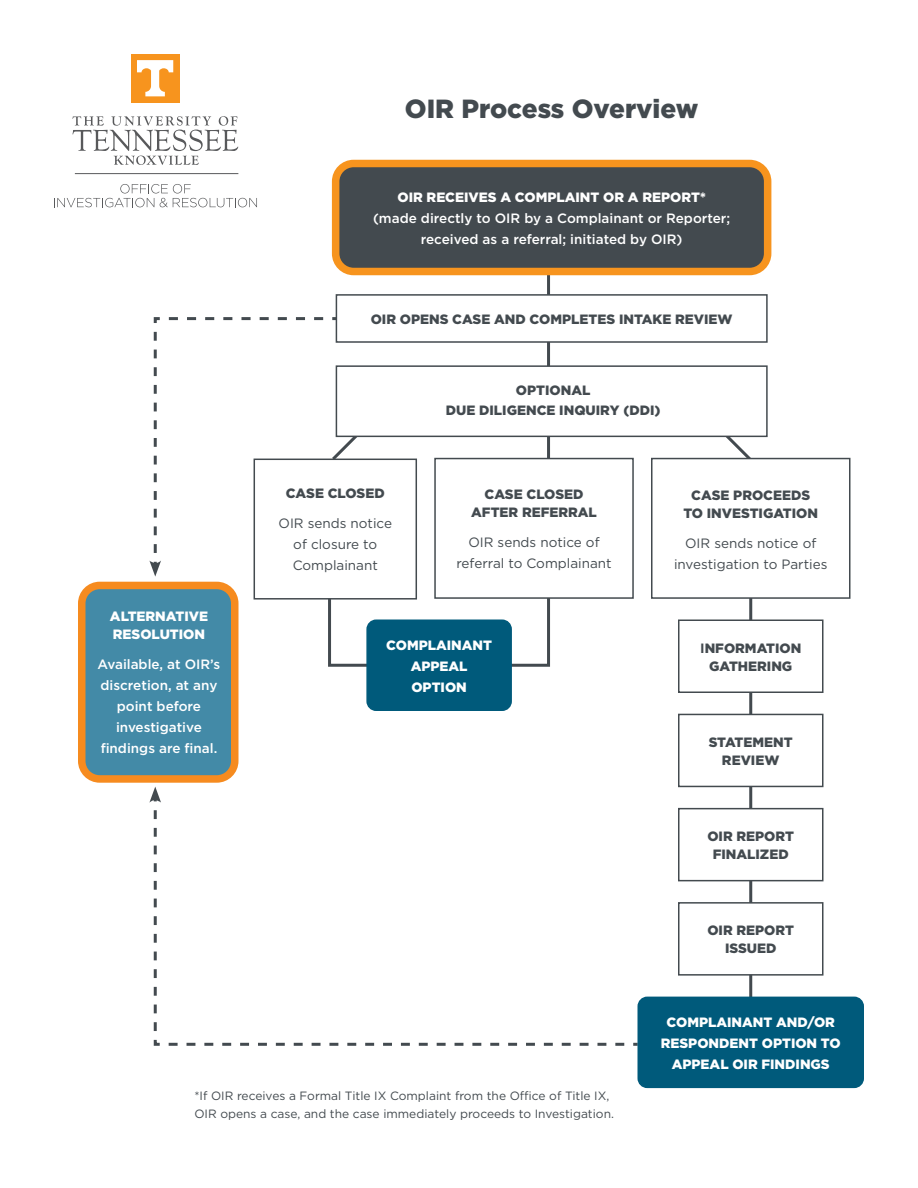
<style>
.page{position:relative;width:918px;height:1188px;background:#fff}
.page>*{position:absolute;margin:0;border:0;box-sizing:border-box;transform-origin:0 0}
.t1{font:900 26.25px "Gotham";color:#434a4f}
.t2{font:900 13.5px/18px "Gotham";color:#434a4f;text-align:center}
.t3{font:500 13.5px "Gotham";color:#fff}
.t4{font:900 13.5px/18px "Gotham";color:#fff}
.t5{font:13.5px "Gotham";color:#434a4f}
.t6{font:12px/18px "Gotham";color:#434a4f}
.s1{font-weight:700}
</style>
<div class="page">
<hr style="left:75px;top:173px;width:163px;height:1px;background:#58595b">
<svg style="left:73px;top:116px;width:165px;height:49px"></svg>
<div style="left:131px;top:54px;width:48px;height:49px;background:#f7941e"></div>
<svg style="left:137px;top:60px;width:36px;height:36px"></svg>
<svg style="left:54px;top:184px;width:203px;height:23px"></svg>
<svg style="left:478px;top:275px;width:74px;height:392px"></svg>
<svg style="left:153px;top:316px;width:183px;height:253px"></svg>
<svg style="left:149px;top:332px;width:12px;height:245px"></svg>
<svg style="left:704px;top:437px;width:50px;height:21px"></svg>
<svg style="left:329px;top:406px;width:57px;height:53px"></svg>
<svg style="left:328px;top:600px;width:69px;height:67px"></svg>
<hr style="left:749px;top:565px;width:3px;height:490px;background:#434a4f">
<svg style="left:153px;top:810px;width:488px;height:237px"></svg>
<svg style="left:149px;top:787px;width:12px;height:16px"></svg>
<div style="left:336px;top:164px;width:432px;height:108px;background:#434a4f;border-radius:18px"></div>
<div style="left:332px;top:160px;width:439px;height:115px;border:8px solid #f7941e;border-radius:18px"></div>
<div style="left:336px;top:294px;width:432px;height:49px;background:#fff;border:2px solid #434a4f"></div>
<div style="left:82px;top:585px;width:153px;height:194px;background:#438aa7;border-radius:18px"></div>
<div style="left:78px;top:582px;width:160px;height:201px;border:8px solid #f68b1f;border-radius:18px"></div>
<div style="left:336px;top:365px;width:432px;height:72px;background:#fff;border:2px solid #434a4f"></div>
<div style="left:254px;top:459px;width:163px;height:141px;background:#fff;border:2px solid #434a4f"></div>
<div style="left:434px;top:458px;width:200px;height:141px;background:#fff;border:2px solid #434a4f"></div>
<div style="left:367px;top:620px;width:144px;height:90px;background:#005a7b;border-radius:9px"></div>
<div style="left:366px;top:620px;width:146px;height:91px;border:2px solid #005a7b;border-radius:9px"></div>
<div style="left:651px;top:458px;width:199px;height:141px;background:#fff;border:2px solid #434a4f"></div>
<div style="left:678px;top:620px;width:146px;height:73px;background:#fff;border:2px solid #434a4f"></div>
<div style="left:678px;top:714px;width:146px;height:73px;background:#fff;border:2px solid #434a4f"></div>
<div style="left:678px;top:808px;width:146px;height:73px;background:#fff;border:2px solid #434a4f"></div>
<div style="left:678px;top:902px;width:146px;height:74px;background:#fff;border:2px solid #434a4f"></div>
<div style="left:638px;top:997px;width:225px;height:90px;background:#005a7b;border-radius:9px"></div>
<div style="left:638px;top:997px;width:226px;height:91px;border:2px solid #005a7b;border-radius:9px"></div>
<p class="t1" style="left:405px;top:91px;width:295px">OIR Process Overview</p>
<p class="t4" style="left:398px;top:188px;width:310px">OIR RECEIVES A COMPLAINT OR A REPORT*</p>
<p class="t3" style="left:373px;top:209px;width:359px">(made directly to OIR by a Complainant or Reporter;</p>
<p class="t3" style="left:421px;top:230px;width:263px">received as a referral; initiated by OIR)</p>
<p class="t2" style="left:371px;top:310px;width:363px">OIR OPENS CASE AND COMPLETES INTAKE REVIEW</p>
<p class="t4" style="left:110px;top:607px;width:100px">ALTERNATIVE<br>RESOLUTION</p>
<p class="t3" style="left:98px;top:655px;width:124px">Available, at OIR’s</p>
<p class="t3" style="left:101px;top:676px;width:118px">discretion, at any</p>
<p class="t3" style="left:117px;top:697px;width:86px">point before</p>
<p class="t3" style="left:116px;top:718px;width:87px">investigative</p>
<p class="t3" style="left:101px;top:739px;width:118px">findings are final.</p>
<p class="t2" style="left:446px;top:380px;width:216px;line-height:20px">OPTIONAL<br>DUE DILIGENCE INQUIRY (DDI)</p>
<p class="t2" style="left:286px;top:485px;width:100px">CASE CLOSED</p>
<p class="t5" style="left:279px;top:515px;width:115px">OIR sends notice</p>
<p class="t5" style="left:293px;top:536px;width:85px">of closure to</p>
<p class="t5" style="left:293px;top:557px;width:87px">Complainant</p>
<p class="t2" style="left:471px;top:485px;width:127px">CASE CLOSED<br>AFTER REFERRAL</p>
<p class="t5" style="left:468px;top:534px;width:133px">OIR sends notice of</p>
<p class="t5" style="left:456px;top:555px;width:157px">referral to Complainant</p>
<p class="t4" style="left:386px;top:636px;width:107px">COMPLAINANT</p>
<p class="t4" style="left:411px;top:657px;width:58px">APPEAL</p>
<p class="t4" style="left:411px;top:678px;width:57px">OPTION</p>
<p class="t2" style="left:683px;top:486px;width:136px">CASE PROCEEDS<br>TO INVESTIGATION</p>
<p class="t5" style="left:685px;top:535px;width:133px">OIR sends notice of</p>
<p class="t5" style="left:674px;top:556px;width:155px">investigation to Parties</p>
<p class="t2" style="left:700px;top:639px;width:103px"><span class="s1">I</span>NFORMATION</p>
<p class="t2" style="left:709px;top:657px;width:85px">GATHERING</p>
<p class="t2" style="left:709px;top:733px;width:85px">STATEMENT<br>REVIEW</p>
<p class="t2" style="left:707px;top:827px;width:88px">OIR REPORT<br>FINALIZED</p>
<p class="t2" style="left:707px;top:921px;width:88px">OIR REPORT<br>ISSUED</p>
<p class="t4" style="left:667px;top:1013px;width:170px">COMPLAINANT AND/OR</p>
<p class="t4" style="left:661px;top:1034px;width:181px">RESPONDENT OPTION TO</p>
<p class="t4" style="left:672px;top:1055px;width:160px">APPEAL OIR FINDINGS</p>
<p class="t6" style="left:194px;top:1087px;width:421px">*If OIR receives a Formal Title IX Complaint from the Office of Title IX,<br>OIR opens a case, and the case immediately proceeds to Investigation.</p>
</div>
